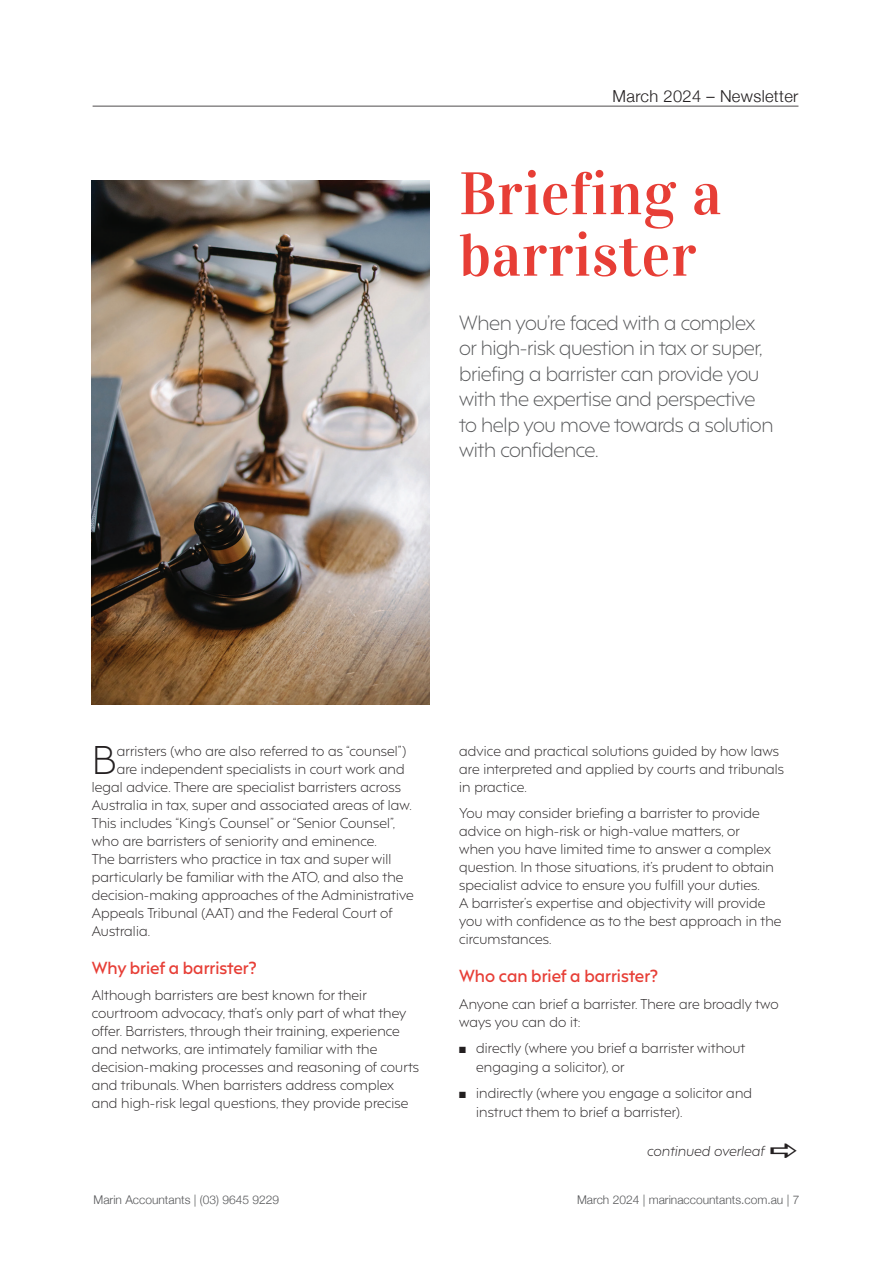
<style>
.page{position:relative;width:893px;height:1263px;background:#fff}
.page>*{position:absolute;margin:0;border:0;box-sizing:border-box;transform-origin:0 0}
.t1{font:60px/61.5px "Vidaloka";letter-spacing:.01em;color:#e73e36}
.t2{font:300 37.8px "F37 Hooj";color:#231f20}
.t3{font:300 19.5px/25.5px "F37 Hooj";letter-spacing:-.02em;color:#57585a}
.t4{font:600 16.5px "F37 Hooj";color:#e73e36}
.t5{font:300 16.5px "Helvetica Neue";letter-spacing:.02em;color:#231f20}
.t6{font:300 13.5px/18px "F37 Hooj";letter-spacing:.01em;color:#231f20}
.t7{font:italic 300 13.5px "F37 Hooj";letter-spacing:.01em;color:#231f20}
.t8{font:300 12px "Helvetica Neue";color:#57585a}
</style>
<div class="page">
<hr style="left:93px;top:106px;width:705px;height:1px;background:#231f20">
<img style="left:92px;top:180px;width:337px;height:524px">
<p class="t5" style="left:613px;top:83px;width:187px">March 2024 – Newsletter</p>
<h1 class="t1" style="left:459px;top:163px;width:264px">Briefing a barrister</h1>
<h3 class="t3" style="left:459px;top:308px;width:316px">When you’re faced with a complex or high-risk question in tax or super, briefing a barrister can provide you with the expertise and perspective to help you move towards a solution with confidence.</h3>
<h2 class="t2" style="left:92px;top:728px;width:26px">B</h2>
<p class="t6" style="left:117px;top:740px;width:291px">arristers (who are also referred to as “counsel”)</p>
<p class="t6" style="left:117px;top:758px;width:289px">are independent specialists in court work and</p>
<p class="t6" style="left:92px;top:776px;width:311px">legal advice. There are specialist barristers across</p>
<p class="t6" style="left:92px;top:794px;width:322px">Australia in tax, super and associated areas of law.</p>
<p class="t6" style="left:92px;top:812px;width:305px">This includes “King’s Counsel” or “Senior Counsel”,</p>
<p class="t6" style="left:92px;top:830px;width:287px">who are barristers of seniority and eminence.</p>
<p class="t6" style="left:92px;top:848px;width:301px">The barristers who practice in tax and super will</p>
<p class="t6" style="left:92px;top:866px;width:313px">particularly be familiar with the ATO, and also the</p>
<p class="t6" style="left:92px;top:884px;width:323px">decision-making approaches of the Administrative</p>
<p class="t6" style="left:92px;top:902px;width:303px">Appeals Tribunal (AAT) and the Federal Court of</p>
<p class="t6" style="left:92px;top:920px;width:60px">Australia.</p>
<p class="t4" style="left:92px;top:953px;width:167px">Why brief a barrister?</p>
<p class="t6" style="left:92px;top:985px;width:329px">Although barristers are best known for their courtroom advocacy, that’s only part of what they offer. Barristers, through their training, experience and networks, are intimately familiar with the decision-making processes and reasoning of courts and tribunals. When barristers address complex and high-risk legal questions, they provide precise</p>
<p class="t6" style="left:459px;top:740px;width:326px">advice and practical solutions guided by how laws are interpreted and applied by courts and tribunals in practice.</p>
<p class="t6" style="left:459px;top:803px;width:324px">You may consider briefing a barrister to provide advice on high-risk or high-value matters, or<br>when you have limited time to answer a complex question. In those situations, it’s prudent to obtain specialist advice to ensure you fulfill your duties.<br>A barrister’s expertise and objectivity will provide you with confidence as to the best approach in the circumstances.</p>
<p class="t4" style="left:459px;top:962px;width:201px">Who can brief a barrister?</p>
<p class="t6" style="left:459px;top:993px;width:321px">Anyone can brief a barrister. There are broadly two ways you can do it:</p>
<p class="t6" style="left:476px;top:1036px;width:271px;line-height:19.5px;text-indent:-17px">■ directly (where you brief a barrister without engaging a solicitor), or</p>
<p class="t6" style="left:476px;top:1082px;width:277px;line-height:19.5px;text-indent:-17px">■ indirectly (where you engage a solicitor and instruct them to brief a barrister).</p>
<p class="t7" style="left:647px;top:1139px;width:119px">continued overleaf</p>
<p class="t8" style="left:94px;top:1190px;width:187px">Marin Accountants | (03) 9645 9229</p>
<p class="t8" style="left:577px;top:1190px;width:224px">March 2024 | marinaccountants.com.au | 7</p>
</div>
